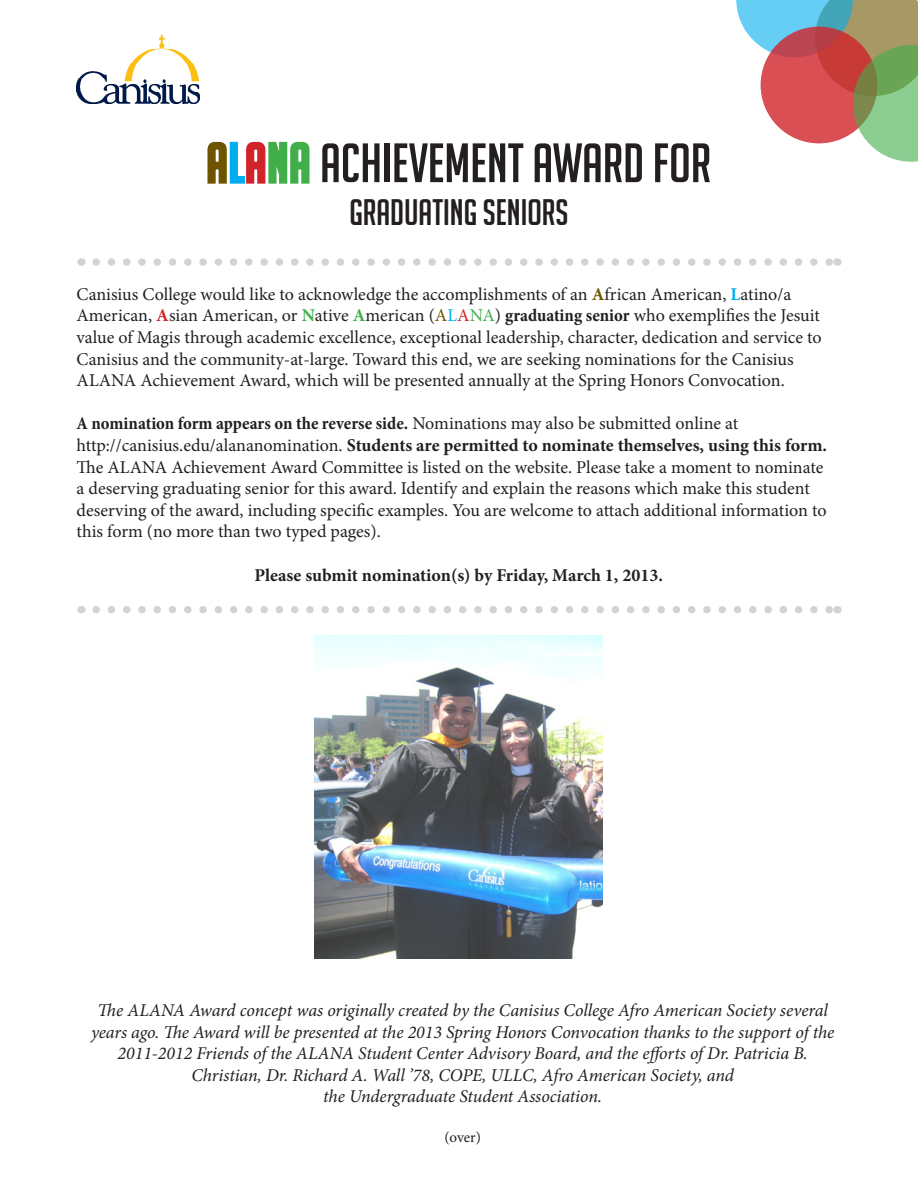
<style>
.page{position:relative;width:918px;height:1188px;background:#fff}
.page>*{position:absolute;margin:0;border:0;box-sizing:border-box;transform-origin:0 0}
.t1{font:54px "Big Noodle Titling";color:#231f20}
.t2{font:36px "Big Noodle Titling";color:#231f20}
.t3{font:18px/21.6px "Minion Pro";color:#231f20}
.t4{font:italic 18px/21.6px "Minion Pro";letter-spacing:-.005em;color:#231f20;text-align:center}
.t5{font:700 condensed 18px "Minion Pro";color:#231f20}
.t6{font:700 18px "Minion Pro";color:#231f20}
.t7{font:15px "Minion Pro";color:#231f20}
.s1{color:#6e5400}
.s2{color:#00aeef}
.s3{color:#d1232a}
.s4{color:#40ae49}
.s5{font-weight:700;color:#6e5400}
.s6{font-weight:700;color:#00aeef}
.s7{font-weight:700;color:#d1232a}
.s8{font-weight:700;color:#40ae49}
.s9{font-weight:700;font-stretch:condensed}
.s10{font-weight:400;font-stretch:normal}
.s11{font-weight:700}
</style>
<div class="page">
<svg style="left:207px;top:141px;width:103px;height:43px"></svg>
<img style="left:315px;top:636px;width:287px;height:322px">
<svg style="left:96px;top:258px;width:733px;height:8px"></svg>
<svg style="left:96px;top:606px;width:733px;height:7px"></svg>
<img style="left:76px;top:35px;width:123px;height:69px">
<svg style="left:736px;top:0;width:182px;height:162px"></svg>
<p class="t1" style="left:207px;top:134px;width:506px"><span class="s1">A</span><span class="s2">L</span><span class="s3">A</span><span class="s4">NA</span> ACHIEVEMENT AWARD FOR</p>
<p class="t2" style="left:349px;top:193px;width:221px">GRADUATING SENIORS</p>
<p class="t3" style="left:77px;top:283px;width:747px">Canisius College would like to acknowledge the accomplishments of an <span class="s5">A</span>frican American, <span class="s6">L</span>atino/a American, <span class="s7">A</span>sian American, or <span class="s8">N</span>ative <span class="s8">A</span>merican (<span class="s1">A</span><span class="s2">L</span><span class="s3">A</span><span class="s4">NA</span>) <span class="s9">graduating senior</span> who exemplifies the Jesuit value of Magis through academic excellence, exceptional leadership, character, dedication and service to Canisius and the community-at-large. Toward this end, we are seeking nominations for the Canisius</p>
<p class="t3" style="left:77px;top:370px;width:710px">ALANA Achievement Award, which will be presented annually at the Spring Honors Convocation.</p>
<p class="t5" style="left:77px;top:411px;width:663px">A nomination form appears on the reverse side. <span class="s10">Nominations may also be submitted online at</span></p>
<p class="t3" style="left:77px;top:434px;width:752px">http://canisius.edu/alananomination. <span class="s11">Students are permitted to nominate themselves, using this form.<br></span>The ALANA Achievement Award Committee is listed on the website. Please take a moment to nominate a deserving graduating senior for this award. Identify and explain the reasons which make this student deserving of the award, including specific examples. You are welcome to attach additional information to this form (no more than two typed pages).</p>
<p class="t6" style="left:254px;top:562px;width:410px">Please submit nomination(s) by Friday, March 1, 2013.</p>
<p class="t4" style="left:91px;top:999px;width:745px">The ALANA Award concept was originally created by the Canisius College Afro American Society several years ago. The Award will be presented at the 2013 Spring Honors Convocation thanks to the support of the<br>2011-2012 Friends of the ALANA Student Center Advisory Board, and the efforts of Dr. Patricia B.</p>
<p class="t4" style="left:191px;top:1064px;width:544px">Christian, Dr. Richard A. Wall ’78, COPE, ULLC, Afro American Society, and</p>
<p class="t4" style="left:323px;top:1086px;width:280px">the Undergraduate Student Association.</p>
<p class="t7" style="left:444px;top:1127px;width:38px">(over)</p>
</div>
